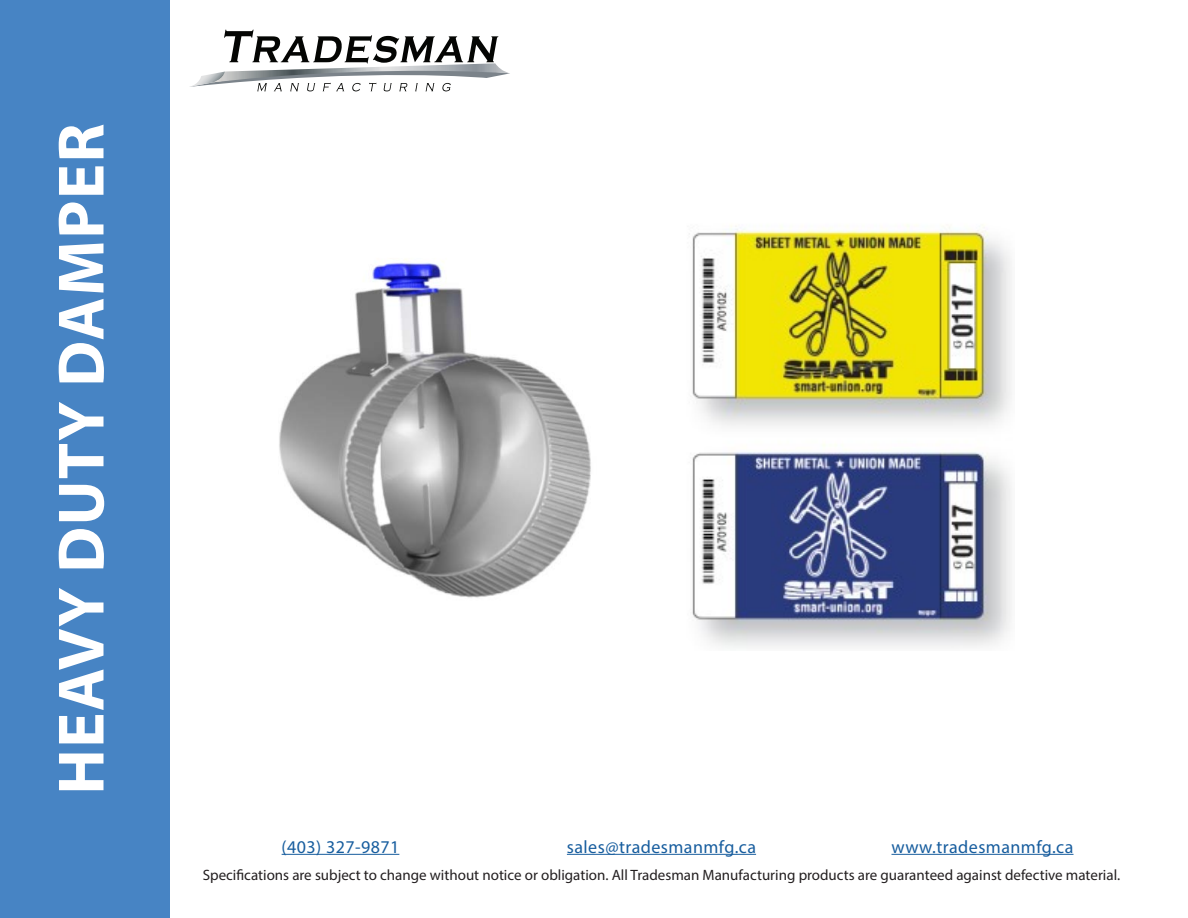
<style>
.page{position:relative;width:1188px;height:918px;background:#fff}
.page>*{position:absolute;margin:0;border:0;box-sizing:border-box;transform-origin:0 0}
.t1{font:700 66px "Myriad Pro";letter-spacing:.02em;color:#fff}
.t2{font:18px "Myriad Pro";letter-spacing:.025em;color:#175d9e}
.t3{font:15px "Myriad Pro";color:#231f20}
</style>
<div class="page">
<div style="left:0;top:0;width:169px;height:918px;background:#4784c4"></div>
<hr style="left:282px;top:854px;width:117px;height:1px;background:#175d9e">
<hr style="left:567px;top:854px;width:189px;height:1px;background:#175d9e">
<hr style="left:891px;top:854px;width:183px;height:1px;background:#175d9e">
<svg style="left:190px;top:30px;width:320px;height:61px"></svg>
<img style="left:689px;top:224px;width:323px;height:424px">
<img style="left:279px;top:259px;width:312px;height:339px">
<p class="t1" style="left:38px;top:795px;width:673px;rotate:-90deg">HEAVY DUTY DAMPER</p>
<p class="t2" style="left:282px;top:835px;width:119px">(403) 327-9871</p>
<p class="t2" style="left:567px;top:835px;width:191px">sales@tradesmanmfg.ca</p>
<p class="t2" style="left:891px;top:835px;width:184px">www.tradesmanmfg.ca</p>
<p class="t3" style="left:203px;top:865px;width:919px">Specifications are subject to change without notice or obligation. All Tradesman Manufacturing products are guaranteed against defective material.</p>
</div>
